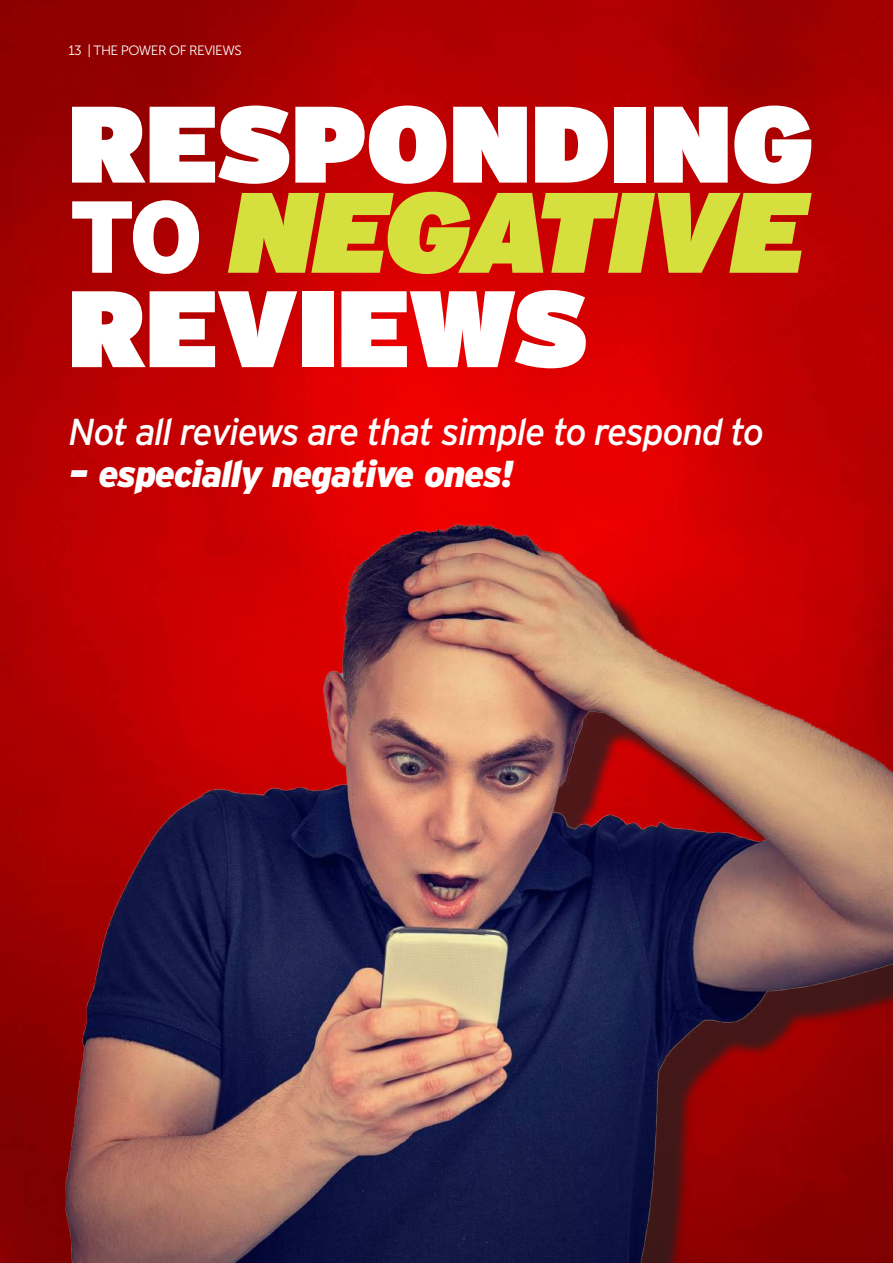
<style>
.page{position:relative;width:893px;height:1263px;background:#fff}
.page>*{position:absolute;margin:0;border:0;box-sizing:border-box;transform-origin:0 0}
.t1{font:italic 900 114px "Interstate";letter-spacing:-.02em;color:#d5df3e}
.t2{font:900 108.3px "Interstate";color:#fff}
.t3{font:italic 37.5px "Interstate";letter-spacing:-.04em;color:#fff}
.t4{font:italic 900 37.5px "Interstate";letter-spacing:-.04em;color:#fff}
.t5{font:13.5px "Museo Sans 300";letter-spacing:-.04em;color:#fff}
.s1{font-style:normal;font-size:102px;color:#fff}
</style>
<div class="page">
<img style="left:0;top:0;width:893px;height:1263px">
<img style="left:66px;top:523px;width:827px;height:740px">
<p class="t5" style="left:68px;top:43px;width:175px">13 | THE POWER OF REVIEWS</p>
<h2 class="t2" style="left:68px;top:77px;width:747px">RESPONDING</h2>
<h1 class="t1" style="left:68px;top:162px;width:740px"><span class="s1">TO</span> NEGATIVE</h1>
<h2 class="t2" style="left:68px;top:262px;width:521px">REVIEWS</h2>
<p class="t3" style="left:68px;top:411px;width:697px">Not all reviews are that simple to respond to</p>
<p class="t4" style="left:68px;top:453px;width:447px">– especially negative ones!</p>
</div>
